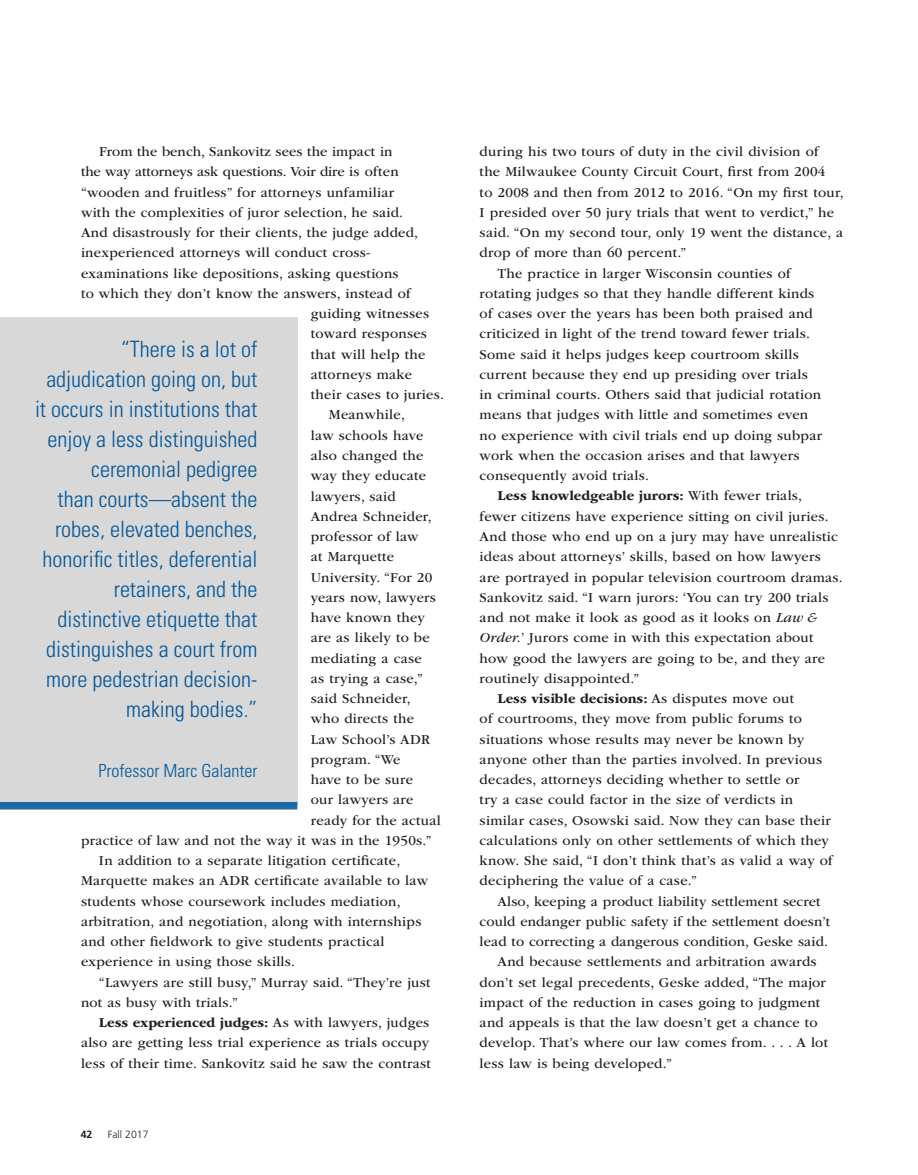
<style>
.page{position:relative;width:918px;height:1175px;background:#fff}
.page>*{position:absolute;margin:0;border:0;box-sizing:border-box;transform-origin:0 0}
.Body_GB{font:300 condensed 22.5px/30px "Univers";color:#015698;text-align:right}
.Body_GB-2{font:300 condensed 18px "Univers";color:#015698}
.Body_GB-3{font:14.25px/20.2px "ITC Garamond Std";letter-spacing:.02em;color:#231f20}
.Body_GB-4{font:14.25px "ITC Garamond Std";letter-spacing:-.005em;color:#231f20}
.Page_number_right{font:300 10.5px "Frutiger LT Std";color:#231f20}
.Page_number_right-2{font:700 10.5px "Frutiger LT Std";color:#231f20}
.s1{font-weight:700}
.s2{font-style:italic}
</style>
<div class="page">
<div style="left:0;top:317px;width:297px;height:488px;background:#d8d8d9"></div>
<div style="left:0;top:802px;width:297px;height:7px;background:#1d67a0"></div>
<p class="Body_GB-3" style="left:99px;top:142px;width:295px">From the bench, Sankovitz sees the impact in</p>
<p class="Body_GB-4" style="left:81px;top:164px;width:319px">the way attorneys ask questions. Voir dire is often</p>
<p class="Body_GB-3" style="left:81px;top:182px;width:315px">“wooden and fruitless” for attorneys unfamiliar</p>
<p class="Body_GB-3" style="left:81px;top:202px;width:324px">with the complexities of juror selection, he said.</p>
<p class="Body_GB-3" style="left:81px;top:223px;width:339px">And disastrously for their clients, the judge added,</p>
<p class="Body_GB-3" style="left:81px;top:243px;width:291px">inexperienced attorneys will conduct cross-</p>
<p class="Body_GB-3" style="left:81px;top:263px;width:319px">examinations like depositions, asking questions</p>
<p class="Body_GB-3" style="left:81px;top:283px;width:331px">to which they don’t know the answers, instead of</p>
<p class="Body_GB-3" style="left:311px;top:304px;width:120px">guiding witnesses</p>
<p class="Body_GB-3" style="left:311px;top:324px;width:118px">toward responses</p>
<p class="Body_GB-3" style="left:311px;top:344px;width:116px">that will help the</p>
<p class="Body_GB-3" style="left:311px;top:364px;width:103px">attorneys make</p>
<p class="Body_GB-3" style="left:311px;top:385px;width:135px">their cases to juries.</p>
<p class="Body_GB-3" style="left:329px;top:405px;width:78px">Meanwhile,</p>
<p class="Body_GB-3" style="left:311px;top:425px;width:114px">law schools have</p>
<p class="Body_GB-3" style="left:311px;top:445px;width:114px">also changed the</p>
<p class="Body_GB-3" style="left:311px;top:466px;width:117px">way they educate</p>
<p class="Body_GB-3" style="left:311px;top:486px;width:86px">lawyers, said</p>
<p class="Body_GB-3" style="left:311px;top:506px;width:122px">Andrea Schneider,</p>
<p class="Body_GB-3" style="left:311px;top:526px;width:109px">professor of law</p>
<p class="Body_GB-3" style="left:311px;top:547px;width:85px">at Marquette</p>
<p class="Body_GB-3" style="left:311px;top:567px;width:123px">University. “For 20</p>
<p class="Body_GB-3" style="left:311px;top:587px;width:127px">years now, lawyers</p>
<p class="Body_GB-3" style="left:311px;top:607px;width:116px">have known they</p>
<p class="Body_GB-3" style="left:311px;top:628px;width:120px">are as likely to be</p>
<p class="Body_GB-3" style="left:311px;top:648px;width:112px">mediating a case</p>
<p class="Body_GB-3" style="left:311px;top:668px;width:114px">as trying a case,”</p>
<p class="Body_GB-3" style="left:311px;top:688px;width:102px">said Schneider,</p>
<p class="Body_GB-3" style="left:311px;top:709px;width:105px">who directs the</p>
<p class="Body_GB-3" style="left:311px;top:729px;width:121px">Law School’s ADR</p>
<p class="Body_GB-3" style="left:311px;top:749px;width:91px">program. “We</p>
<p class="Body_GB-3" style="left:311px;top:769px;width:104px">have to be sure</p>
<p class="Body_GB-3" style="left:311px;top:790px;width:104px">our lawyers are</p>
<p class="Body_GB-3" style="left:311px;top:810px;width:132px">ready for the actual</p>
<p class="Body_GB-3" style="left:81px;top:830px;width:352px">practice of law and not the way it was in the 1950s.”</p>
<p class="Body_GB-3" style="left:81px;top:850px;width:349px;text-indent:18px">In addition to a separate litigation certificate, Marquette makes an ADR certificate available to law students whose coursework includes mediation, arbitration, and negotiation, along with internships and other fieldwork to give students practical experience in using those skills.</p>
<p class="Body_GB-3" style="left:81px;top:972px;width:351px;text-indent:18px">“Lawyers are still busy,” Murray said. “They’re just not as busy with trials.”</p>
<p class="Body_GB-3" style="left:81px;top:1012px;width:351px;text-indent:18px"><span class="s1">Less experienced judges:</span> As with lawyers, judges also are getting less trial experience as trials occupy less of their time. Sankovitz said he saw the contrast</p>
<p class="Body_GB" style="left:35px;top:334px;width:224px">“There is a lot of adjudication going on, but it occurs in institutions that enjoy a less distinguished ceremonial pedigree<br>than courts—absent the robes, elevated benches, honorific titles, deferential retainers, and the distinctive etiquette that distinguishes a court from more pedestrian decision&shy;making bodies.”</p>
<p class="Body_GB-2" style="left:98px;top:760px;width:160px">Professor Marc Galanter</p>
<p class="Page_number_right-2" style="left:81px;top:1128px;width:13px">42</p>
<p class="Page_number_right" style="left:108px;top:1128px;width:42px">Fall 2017</p>
<p class="Body_GB-3" style="left:480px;top:142px;width:366px">during his two tours of duty in the civil division of<br>the Milwaukee County Circuit Court, first from 2004<br>to 2008 and then from 2012 to 2016. “On my first tour, I presided over 50 jury trials that went to verdict,” he said. “On my second tour, only 19 went the distance, a drop of more than 60 percent.”</p>
<p class="Body_GB-3" style="left:480px;top:263px;width:344px;text-indent:18px">The practice in larger Wisconsin counties of rotating judges so that they handle different kinds of cases over the years has been both praised and criticized in light of the trend toward fewer trials.<br>Some said it helps judges keep courtroom skills current because they end up presiding over trials in criminal courts. Others said that judicial rotation means that judges with little and sometimes even no experience with civil trials end up doing subpar work when the occasion arises and that lawyers consequently avoid trials.</p>
<p class="Body_GB-3" style="left:480px;top:486px;width:365px;text-indent:18px"><span class="s1">Less knowledgeable jurors:</span> With fewer trials,<br>fewer citizens have experience sitting on civil juries.<br>And those who end up on a jury may have unrealistic ideas about attorneys’ skills, based on how lawyers are portrayed in popular television courtroom dramas.<br>Sankovitz said. “I warn jurors: ‘You can try 200 trials and not make it look as good as it looks on <span class="s2">Law &amp; Order.</span>’ Jurors come in with this expectation about how good the lawyers are going to be, and they are routinely disappointed.”</p>
<p class="Body_GB-3" style="left:480px;top:688px;width:355px;text-indent:18px"><span class="s1">Less visible decisions:</span> As disputes move out<br>of courtrooms, they move from public forums to situations whose results may never be known by anyone other than the parties involved. In previous decades, attorneys deciding whether to settle or<br>try a case could factor in the size of verdicts in similar cases, Osowski said. Now they can base their calculations only on other settlements of which they know. She said, “I don’t think that’s as valid a way of deciphering the value of a case.”</p>
<p class="Body_GB-3" style="left:480px;top:891px;width:352px;text-align:center">Also, keeping a product liability settlement secret could endanger public safety if the settlement doesn’t lead to correcting a dangerous condition, Geske said.</p>
<p class="Body_GB-3" style="left:480px;top:952px;width:350px;text-indent:18px">And because settlements and arbitration awards don’t set legal precedents, Geske added, “The major impact of the reduction in cases going to judgment and appeals is that the law doesn’t get a chance to develop. That’s where our law comes from. . . . A lot less law is being developed.”</p>
</div>
